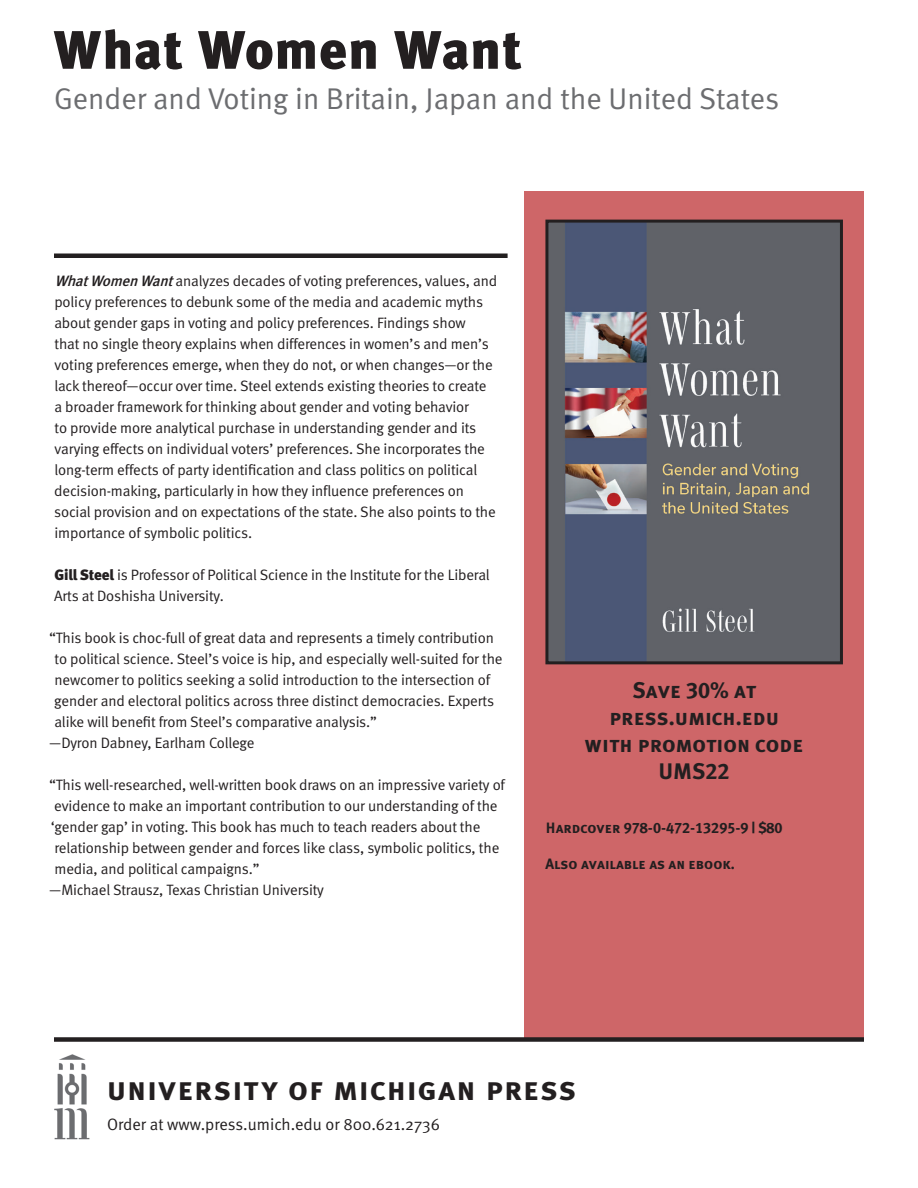
<style>
.page{position:relative;width:918px;height:1188px;background:#fff}
.page>*{position:absolute;margin:0;border:0;box-sizing:border-box;transform-origin:0 0}
.t1{font:900 54px "Meta";letter-spacing:.015em;color:#231f20}
.t2{font:33px "Meta Bold Caps";letter-spacing:.03em;color:#231f20}
.t3{font:30px "Meta Normal";color:#6c6d70}
.t4{font:22.5px/27px "Meta Bold Caps";color:#231f20;text-align:center}
.t5{font:16.5px "Meta Normal";color:#231f20}
.t6{font:15px/21px "Meta Normal";letter-spacing:-.01em;color:#231f20}
.t7{font:15px "Meta Bold Caps";color:#231f20}
.s1{font-family:"Meta";font-weight:500;font-style:italic}
.s2{font-family:"Meta";font-weight:900}
</style>
<div class="page">
<img style="left:54px;top:1054px;width:36px;height:86px">
<div style="left:524px;top:191px;width:340px;height:846px;background:#ce6668"></div>
<div style="left:54px;top:1037px;width:810px;height:5px;background:#231f20"></div>
<hr style="left:54px;top:254px;width:454px;height:4px;background:#231f20">
<img style="left:549px;top:224px;width:290px;height:436px">
<div style="left:545px;top:220px;width:298px;height:444px;border:3px solid #231f20"></div>
<p class="t1" style="left:54px;top:17px;width:469px">What Women Want</p>
<p class="t3" style="left:54px;top:82px;width:727px">Gender and Voting in Britain, Japan and the United States</p>
<p class="t6" style="left:54px;top:270px;width:444px"><span class="s1">WhatWomenWant</span>analyzes decades of voting preferences, values, and policy preferences to debunk some of the media and academic myths about gender gaps in voting and policy preferences. Findings show<br>that no single theory explains when differences in women’s and men’s voting preferences emerge, when they do not, or when changes—or the lack thereof—occur over time. Steel extends existing theories to create a broader framework for thinking about gender and voting behavior<br>to provide more analytical purchase in understanding gender and its varying effects on individual voters’ preferences. She incorporates the long-term effects of party identification and class politics on political decision-making, particularly in how they influence preferences on social provision and on expectations of the state. She also points to the importance of symbolic politics.</p>
<p class="t6" style="left:54px;top:564px;width:437px"><span class="s2">Gill Steel</span> is Professor of Political Science in the Institute for the Liberal<br>Arts at Doshisha University.</p>
<p class="t6" style="left:54px;top:627px;width:450px;text-indent:-5px">“This book is choc-full of great data and represents a timely contribution to political science. Steel’s voice is hip, and especially well-suited for the newcomer to politics seeking a solid introduction to the intersection of gender and electoral politics across three distinct democracies. Experts alike will benefit from Steel’s comparative analysis.”</p>
<p class="t6" style="left:49px;top:732px;width:207px">—Dyron Dabney, Earlham College</p>
<p class="t6" style="left:49px;top:774px;width:457px">“This well-researched, well-written book draws on an impressive variety of evidence to make an important contribution to our understanding of the ‘gender gap’ in voting. This book has much to teach readers about the relationship between gender and forces like class, symbolic politics, the media, and political campaigns.”</p>
<p class="t6" style="left:49px;top:879px;width:276px">—Michael Strausz, Texas Christian University</p>
<p class="t4" style="left:609px;top:677px;width:171px">Save 30% at press.umich.edu</p>
<p class="t4" style="left:585px;top:731px;width:220px">with promotion code</p>
<p class="t4" style="left:658px;top:758px;width:73px">UMS22</p>
<p class="t7" style="left:546px;top:819px;width:238px">Hardcover 978-0-472-13295-9 | $80</p>
<p class="t7" style="left:545px;top:855px;width:191px">Also available as an ebook.</p>
<p class="t2" style="left:107px;top:1069px;width:471px">university of michigan press</p>
<p class="t5" style="left:107px;top:1115px;width:334px">Order at www.press.umich.edu or 800.621.2736</p>
</div>
